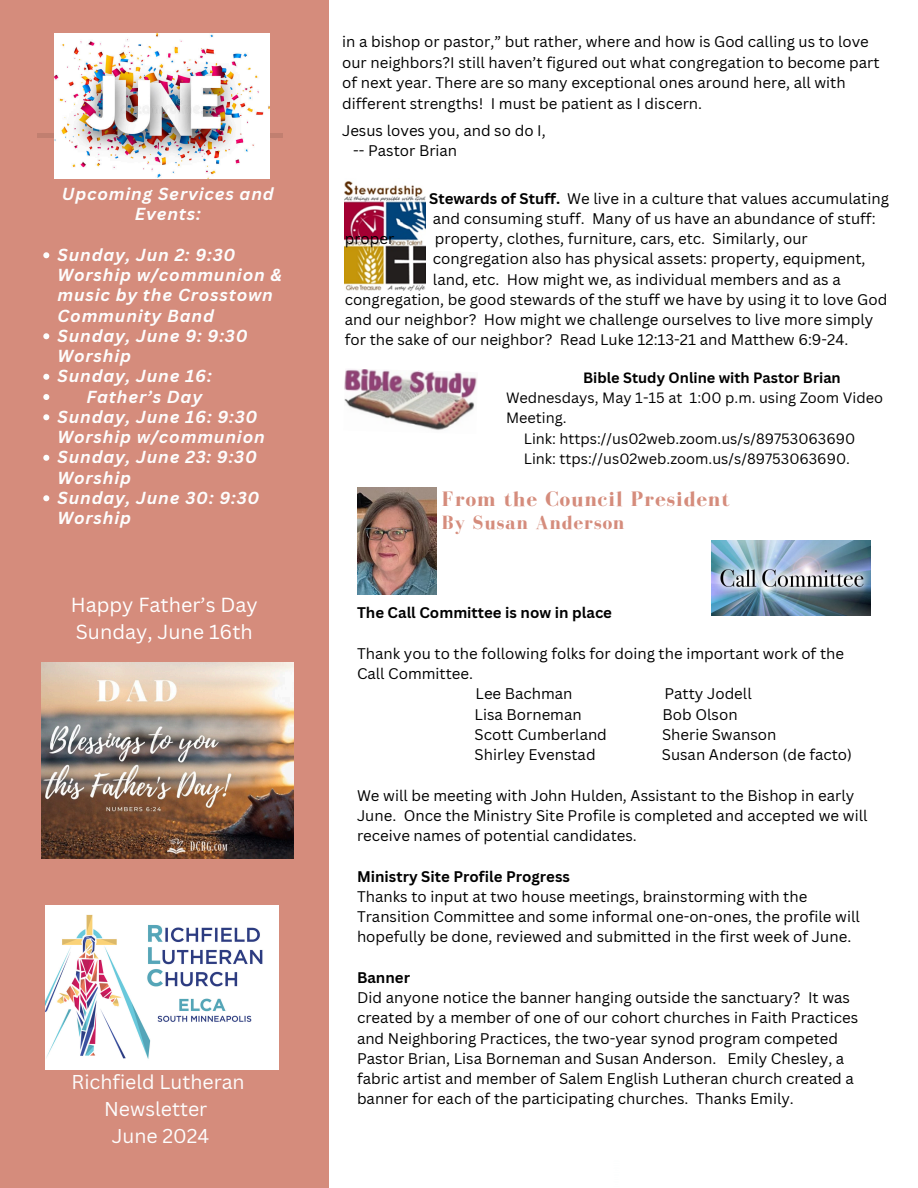
<style>
.page{position:relative;width:918px;height:1188px;background:#fff}
.page>*{position:absolute;margin:0;border:0;box-sizing:border-box;transform-origin:0 0}
.t1{font:700 21.45px "Bodoni FLF";letter-spacing:.05em;color:#d58c7c}
.t2{font:19.8px/27px "Canva Sans";color:#fff}
.t3{font:700 19.65px "Bodoni FLF";letter-spacing:.05em;color:#d58c7c}
.t4{font:19.5px/27px "Canva Sans";color:#fdfdfd;text-align:center}
.t5{font:italic 700 16.95px/20.2px "Canva Sans";letter-spacing:.05em;color:#fdfdfd}
.t6{font:15px/20.2px "Canva Sans";color:#000}
.t7{font:700 15px "Canva Sans";color:#000}
.t8{font:14.55px "Canva Sans";color:#000}
.t9{font:700 14.55px "Canva Sans";color:#000}
.s1{font-weight:700}
</style>
<div class="page">
<div style="left:0;top:0;width:328px;height:1188px;background:#d58c7c"></div>
<hr style="left:38px;top:134px;width:245px;height:3px;background:#533730">
<img style="left:46px;top:906px;width:233px;height:164px">
<img style="left:345px;top:181px;width:81px;height:110px">
<img style="left:344px;top:369px;width:133px;height:61px">
<img style="left:357px;top:487px;width:80px;height:107px">
<img style="left:54px;top:33px;width:215px;height:145px">
<img style="left:712px;top:541px;width:159px;height:75px">
<svg style="left:43px;top:252px;width:6px;height:6px"></svg>
<svg style="left:43px;top:333px;width:6px;height:6px"></svg>
<svg style="left:43px;top:374px;width:6px;height:6px"></svg>
<svg style="left:43px;top:394px;width:6px;height:6px"></svg>
<svg style="left:43px;top:414px;width:6px;height:6px"></svg>
<svg style="left:43px;top:455px;width:6px;height:6px"></svg>
<svg style="left:43px;top:495px;width:6px;height:6px"></svg>
<img style="left:42px;top:663px;width:252px;height:195px">
<p class="t5" style="left:62px;top:183px;width:214px;text-align:center">Upcoming Services and<br>Events:</p>
<p class="t5" style="left:58px;top:244px;width:226px">Sunday, Jun 2: 9:30<br>Worship w/communion &amp; music by the Crosstown<br>Community Band</p>
<p class="t5" style="left:58px;top:325px;width:192px">Sunday, June 9: 9:30<br>Worship</p>
<p class="t5" style="left:58px;top:366px;width:156px">Sunday, June 16:</p>
<p class="t5" style="left:87px;top:386px;width:117px">Father’s Day</p>
<h4 class="t5" style="left:58px;top:406px;width:209px">Sunday, June 16: 9:30<br>Worship w/communion</h4>
<h2 class="t5" style="left:58px;top:447px;width:201px">Sunday, June 23: 9:30<br>Worship</h2>
<p class="t5" style="left:58px;top:487px;width:203px">Sunday, June 30: 9:30<br>Worship</p>
<h6 class="t2" style="left:71px;top:591px;width:188px">Happy Father’s Day<br>Sunday, June 16th</h6>
<h2 class="t4" style="left:72px;top:1068px;width:175px">Richfield Lutheran<br>Newsletter<br>June 2024</h2>
<h6 class="t6" style="left:342px;top:31px;width:539px;line-height:20.7px">in a bishop or pastor,” but rather, where and how is God calling us to love our neighbors?I still haven’t figured out what congregation to become part of next year. There are so many exceptional ones around here, all with different strengths! I must be patient as I discern.</h6>
<h6 class="t6" style="left:353px;top:119px;width:194px;line-height:20.7px;text-indent:-11px">Jesus loves you, and so do I, -- Pastor Brian</h6>
<p class="t6" style="left:429px;top:188px;width:461px"><span class="s1">Stewards of Stuff.</span> We live in a culture that values accumulating and consuming stuff. Many of us have an abundance of stuff:</p>
<p class="t6" style="left:345px;top:228px;width:51px">proper</p>
<p class="t6" style="left:435px;top:228px;width:375px">property, clothes, furniture, cars, etc. Similarly, our</p>
<p class="t6" style="left:433px;top:248px;width:434px">congregation also has physical assets: property, equipment,</p>
<p class="t6" style="left:433px;top:269px;width:409px">land, etc. How might we, as individual members and as a</p>
<p class="t6" style="left:345px;top:289px;width:544px">congregation, be good stewards of the stuff we have by using it to love God</p>
<p class="t6" style="left:345px;top:309px;width:530px">and our neighbor? How might we challenge ourselves to live more simply</p>
<p class="t6" style="left:345px;top:329px;width:505px">for the sake of our neighbor? Read Luke 12:13-21 and Matthew 6:9-24.</p>
<h6 class="t9" style="left:583px;top:367px;width:259px">Bible Study Online with Pastor Brian</h6>
<h6 class="t8" style="left:506px;top:388px;width:379px">Wednesdays, May 1-15 at 1:00 p.m. using Zoom Video</h6>
<h6 class="t8" style="left:506px;top:408px;width:62px">Meeting.</h6>
<h6 class="t8" style="left:524px;top:428px;width:333px">Link: https://us02web.zoom.us/s/89753063690</h6>
<h6 class="t8" style="left:524px;top:448px;width:328px">Link: ttps://us02web.zoom.us/s/89753063690.</h6>
<p class="t1" style="left:442px;top:488px;width:289px">From the Council President</p>
<p class="t3" style="left:442px;top:512px;width:184px">By Susan Anderson</p>
<p class="t7" style="left:357px;top:602px;width:257px">The Call Committee is now in place</p>
<h6 class="t6" style="left:357px;top:643px;width:489px">Thank you to the following folks for doing the important work of the</h6>
<h6 class="t6" style="left:357px;top:663px;width:118px">Call Committee.</h6>
<h6 class="t6" style="left:476px;top:683px;width:99px">Lee Bachman</h6>
<h6 class="t6" style="left:665px;top:683px;width:89px">Patty Jodell</h6>
<h6 class="t6" style="left:475px;top:704px;width:109px">Lisa Borneman</h6>
<h6 class="t6" style="left:663px;top:704px;width:77px">Bob Olson</h6>
<h6 class="t6" style="left:475px;top:724px;width:134px">Scott Cumberland</h6>
<h6 class="t6" style="left:662px;top:724px;width:116px">Sherie Swanson</h6>
<h6 class="t6" style="left:475px;top:744px;width:123px">Shirley Evenstad</h6>
<p class="t6" style="left:662px;top:744px;width:192px">Susan Anderson (de facto)</p>
<p class="t6" style="left:357px;top:785px;width:512px">We will be meeting with John Hulden, Assistant to the Bishop in early<br>June. Once the Ministry Site Profile is completed and accepted we will receive names of potential candidates.</p>
<p class="t6" style="left:357px;top:866px;width:504px"><span class="s1">Ministry Site Profile Progress<br></span>Thanks to input at two house meetings, brainstorming with the Transition Committee and some informal one-on-ones, the profile will hopefully be done, reviewed and submitted in the first week of June.</p>
<p class="t6" style="left:357px;top:967px;width:494px"><span class="s1">Banner<br></span>Did anyone notice the banner hanging outside the sanctuary? It was</p>
<h6 class="t6" style="left:357px;top:1007px;width:503px">created by a member of one of our cohort churches in Faith Practices and Neighboring Practices, the two-year synod program competed Pastor Brian, Lisa Borneman and Susan Anderson. Emily Chesley, a fabric artist and member of Salem English Lutheran church created a banner for each of the participating churches. Thanks Emily.</h6>
</div>
